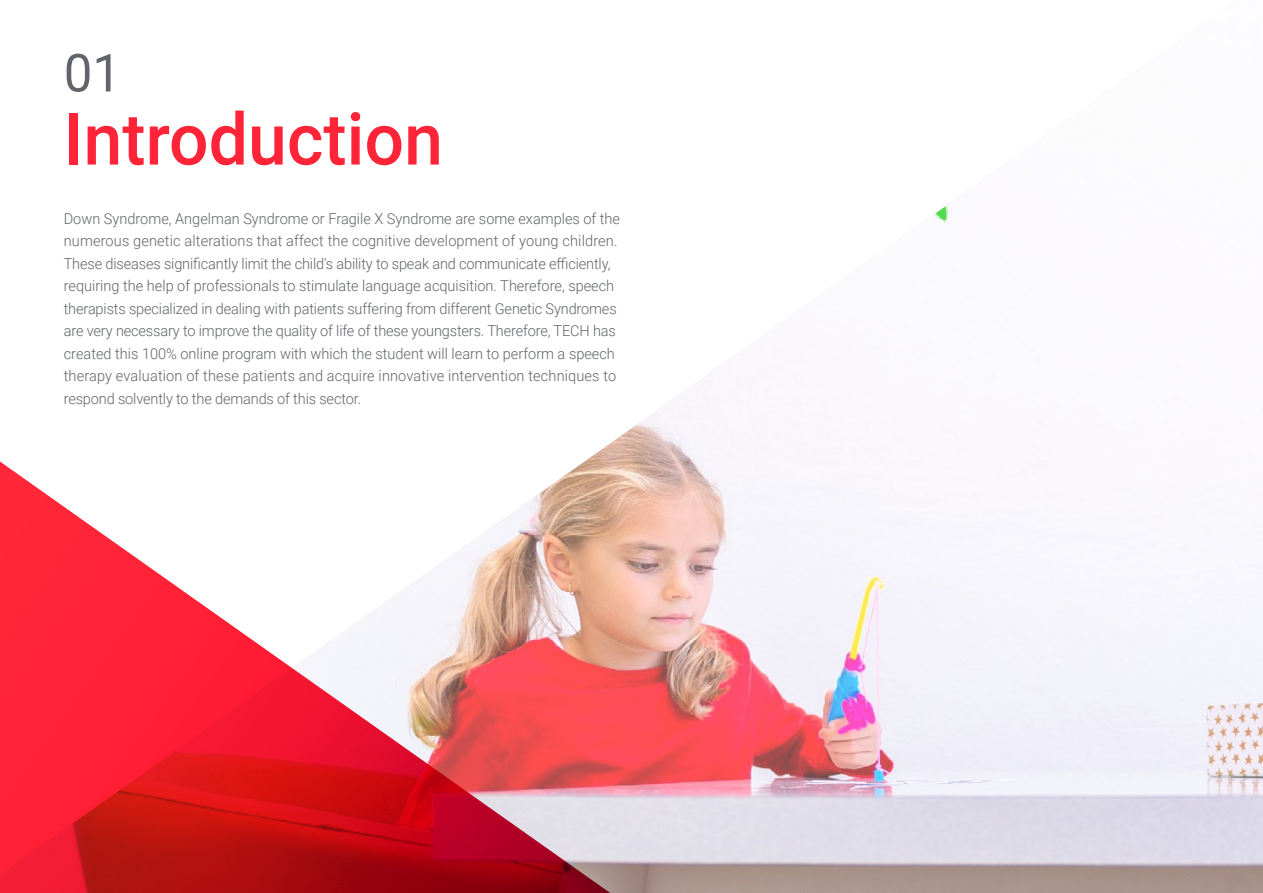
<style>
.page{position:relative;width:1263px;height:893px;background:#fff}
.page>*{position:absolute;margin:0;border:0;box-sizing:border-box;transform-origin:0 0}
.t1{font:500 72px "Roboto";color:#ff2438}
.t2{font:52.5px "Roboto";color:#61646a}
.t3{font:300 15px/22.5px "Roboto";color:#61646a}
</style>
<div class="page">
<img style="left:607px;top:191px;width:656px;height:702px">
<svg style="left:0;top:446px;width:640px;height:447px"></svg>
<h2 class="t2" style="left:64px;top:36px;width:59px">01</h2>
<h1 class="t1" style="left:64px;top:89px;width:381px">Introduction</h1>
<p class="t3" style="left:64px;top:207px;width:558px">Down Syndrome, Angelman Syndrome or Fragile X Syndrome are some examples of the numerous genetic alterations that affect the cognitive development of young children.<br>These diseases significantly limit the child's ability to speak and communicate efficiently, requiring the help of professionals to stimulate language acquisition. Therefore, speech therapists specialized in dealing with patients suffering from different Genetic Syndromes are very necessary to improve the quality of life of these youngsters. Therefore, TECH has created this 100% online program with which the student will learn to perform a speech therapy evaluation of these patients and acquire innovative intervention techniques to respond solvently to the demands of this sector.</p>
</div>
